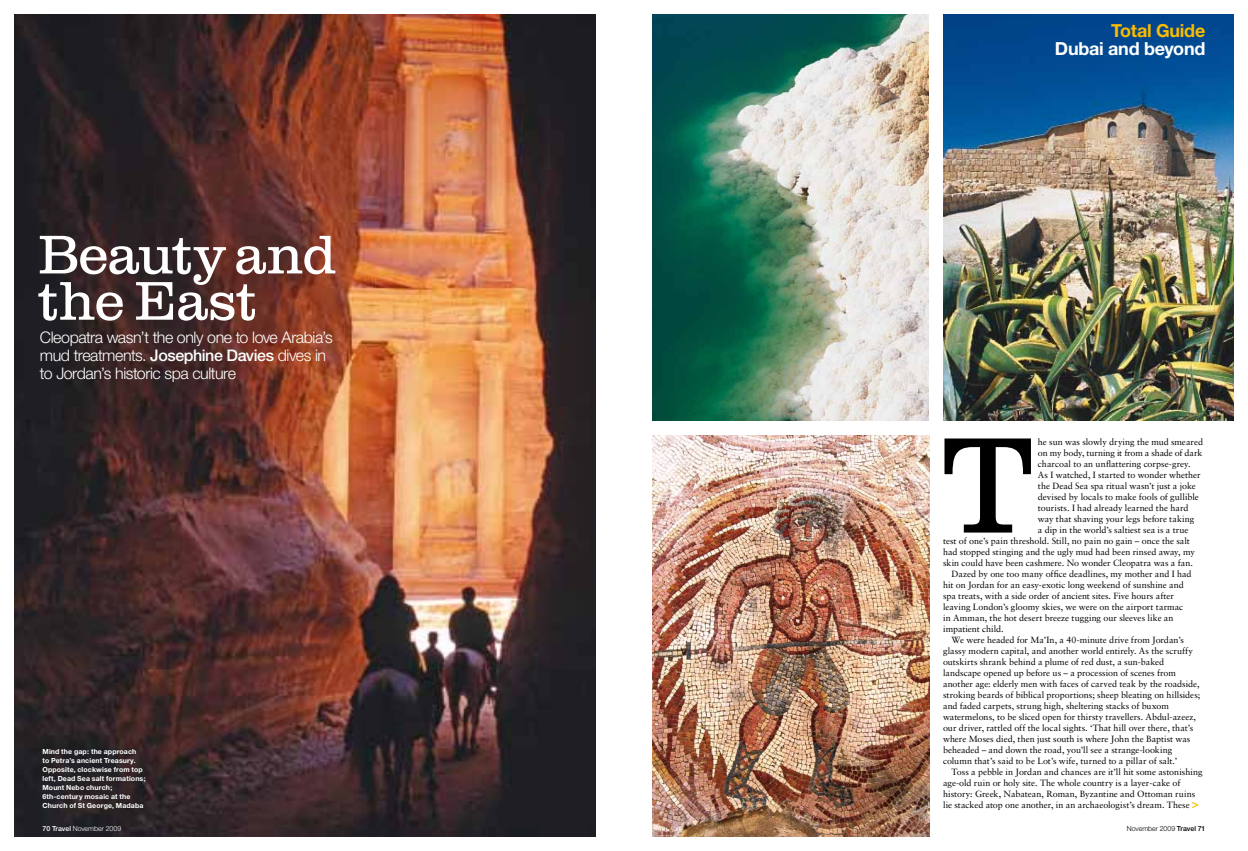
<style>
.page{position:relative;width:1248px;height:851px;background:#fff}
.page>*{position:absolute;margin:0;border:0;box-sizing:border-box;transform-origin:0 0}
.t1{font:300 140.9px "Clarendon";color:#000}
.t2{font:300 56.3px/46.2px "Clarendon";letter-spacing:-.02em;color:#fff}
.t3{font:700 18px "Helvetica Neue";letter-spacing:-.015em;color:#fff}
.t4{font:700 18px "Helvetica Neue";letter-spacing:-.015em;color:#fabb00}
.t5{font:300 16px/18px "Helvetica Neue";letter-spacing:-.03em;color:#fff}
.t6{font:500 12px "Helvetica Neue";color:#fabb00}
.t7{font:9px "Sabon";color:#000}
.t8{font:9px "Sabon";letter-spacing:-.02em;color:#000}
.t9{font:700 7px/9px "Helvetica Neue";letter-spacing:.015em;color:#fff}
.t10{font:300 7px "Helvetica Neue";color:#fff}
.t11{font:300 7px "Helvetica Neue";color:#000}
.s1{font-weight:500}
</style>
<div class="page">
<img style="left:652px;top:14px;width:276px;height:406px">
<img style="left:943px;top:14px;width:290px;height:406px">
<img style="left:14px;top:14px;width:581px;height:822px">
<img style="left:652px;top:435px;width:276px;height:401px">
<h2 class="t2" style="left:38px;top:231px;width:300px">Beauty and the East</h2>
<h3 class="t5" style="left:40px;top:328px;width:294px">Cleopatra wasn’t the only one to love Arabia’s mud treatments. <span class="s1">Josephine Davies</span> dives in to Jordan’s historic spa culture</h3>
<p class="t9" style="left:43px;top:746px;width:105px">Mind the gap: the approach<br>to Petra’s ancient Treasury.<br>Opposite, clockwise from top left, Dead Sea salt formations;<br>Mount Nebo church;<br>6th-century mosaic at the<br>Church of St George, Madaba</p>
<h3 class="t4" style="left:1110px;top:19px;width:96px">Total Guide</h3>
<h3 class="t3" style="left:1054px;top:37px;width:152px">Dubai and beyond</h3>
<h1 class="t1" style="left:943px;top:403px;width:91px">T</h1>
<p class="t7" style="left:1037px;top:436px;width:167px">he sun was slowly drying the mud smeared</p>
<p class="t8" style="left:1037px;top:447px;width:166px">on my body, turning it from a shade of dark</p>
<p class="t7" style="left:1037px;top:458px;width:154px">charcoal to an unflattering corpse-grey.</p>
<p class="t7" style="left:1037px;top:469px;width:164px">As I watched, I started to wonder whether</p>
<p class="t7" style="left:1037px;top:480px;width:159px">the Dead Sea spa ritual wasn’t just a joke</p>
<p class="t7" style="left:1037px;top:491px;width:162px">devised by locals to make fools of gullible</p>
<p class="t7" style="left:1037px;top:502px;width:152px">tourists. I had already learned the hard</p>
<p class="t7" style="left:1037px;top:513px;width:158px">way that shaving your legs before taking</p>
<p class="t7" style="left:1037px;top:524px;width:152px">a dip in the world’s saltiest sea is a true</p>
<p class="t7" style="left:943px;top:535px;width:248px">test of one’s pain threshold. Still, no pain no gain – once the salt</p>
<p class="t7" style="left:943px;top:546px;width:253px">had stopped stinging and the ugly mud had been rinsed away, my</p>
<p class="t7" style="left:943px;top:557px;width:251px">skin could have been cashmere. No wonder Cleopatra was a fan.</p>
<p class="t7" style="left:951px;top:568px;width:241px">Dazed by one too many office deadlines, my mother and I had</p>
<p class="t7" style="left:943px;top:579px;width:242px">hit on Jordan for an easy-exotic long weekend of sunshine and</p>
<p class="t7" style="left:943px;top:590px;width:232px">spa treats, with a side order of ancient sites. Five hours after</p>
<p class="t7" style="left:943px;top:601px;width:242px">leaving London’s gloomy skies, we were on the airport tarmac</p>
<p class="t7" style="left:943px;top:612px;width:232px">in Amman, the hot desert breeze tugging our sleeves like an</p>
<p class="t7" style="left:943px;top:623px;width:62px">impatient child.</p>
<p class="t7" style="left:951px;top:634px;width:234px">We were headed for Ma’In, a 40-minute drive from Jordan’s</p>
<p class="t7" style="left:943px;top:645px;width:251px">glassy modern capital, and another world entirely. As the scruffy</p>
<p class="t7" style="left:943px;top:656px;width:223px">outskirts shrank behind a plume of red dust, a sun-baked</p>
<p class="t7" style="left:943px;top:667px;width:234px">landscape opened up before us – a procession of scenes from</p>
<p class="t7" style="left:943px;top:678px;width:258px">another age: elderly men with faces of carved teak by the roadside,</p>
<p class="t7" style="left:943px;top:689px;width:259px">stroking beards of biblical proportions; sheep bleating on hillsides;</p>
<p class="t7" style="left:943px;top:700px;width:227px">and faded carpets, strung high, sheltering stacks of buxom</p>
<p class="t7" style="left:943px;top:711px;width:254px">watermelons, to be sliced open for thirsty travellers. Abdul-azeez,</p>
<p class="t7" style="left:943px;top:722px;width:252px">our driver, rattled off the local sights. ‘That hill over there, that’s</p>
<p class="t7" style="left:943px;top:733px;width:249px">where Moses died, then just south is where John the Baptist was</p>
<p class="t7" style="left:943px;top:744px;width:231px">beheaded – and down the road, you’ll see a strange-looking</p>
<p class="t7" style="left:943px;top:755px;width:235px">column that’s said to be Lot’s wife, turned to a pillar of salt.’</p>
<p class="t7" style="left:951px;top:766px;width:252px">Toss a pebble in Jordan and chances are it’ll hit some astonishing</p>
<p class="t7" style="left:943px;top:777px;width:239px">age-old ruin or holy site. The whole country is a layer-cake of</p>
<p class="t7" style="left:943px;top:788px;width:254px">history: Greek, Nabatean, Roman, Byzantine and Ottoman ruins</p>
<p class="t7" style="left:943px;top:799px;width:248px">lie stacked atop one another, in an archaeologist’s dream. These</p>
<h3 class="t6" style="left:1191px;top:796px;width:9px">&gt;</h3>
<p class="t10" style="left:43px;top:824px;width:80px"><span class="s1">70 Travel</span> November 2009</p>
<p class="t11" style="left:1126px;top:824px;width:80px">November 2009 <span class="s1">Travel 71</span></p>
</div>
